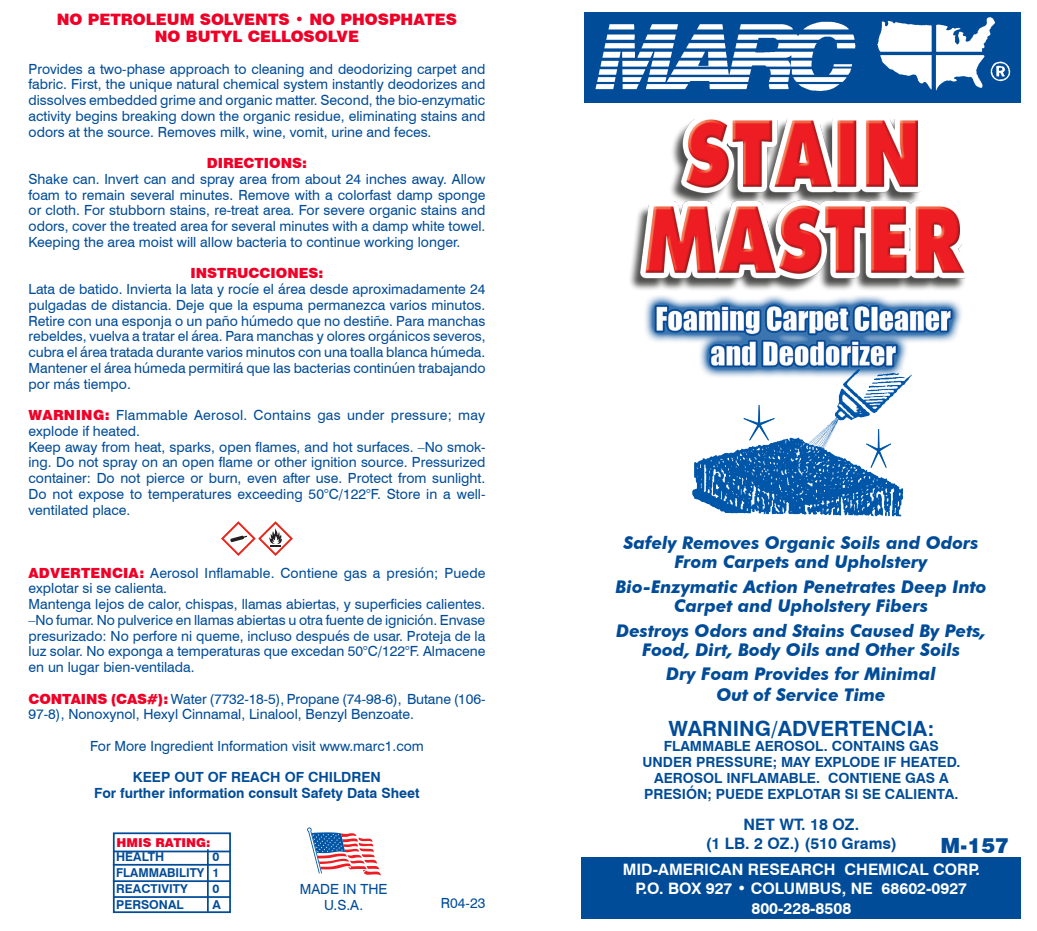
<style>
.page{position:relative;width:1037px;height:931px;background:#fff}
.page>*{position:absolute;margin:0;border:0;box-sizing:border-box;transform-origin:0 0}
.zcaution{font:700 21px "Swiss 721 BT";color:#014c98}
.CAUTION2{font:900 21px "Swiss 721 BT";color:#014c98}
.t1{font:italic 700 17.5px "Futura BT";color:#014c98}
.CAUTION2-2{font:700 15.75px "Swiss 721 BT";color:#fff}
.zbody{font:900 15.75px "Swiss 721 BT";color:#ef0027}
.t2{font:700 15.75px "Swiss 721 BT";color:#014c98}
.zbody-2{font:14px/15.8px "Swiss 721 BT";color:#014c98;text-align:justify}
.zcaution-2{font:700 14px "Swiss 721 BT";color:#014c98}
.zbody-3{font:14px/15.8px "Swiss 721 BT";letter-spacing:.02em;color:#014c98}
.zbody-4{font:700 14px "Swiss 721 BT";color:#014c98}
.zbody-5{font:900 14px "Swiss 721 BT";color:#ef0027}
.t3{font:700 12.25px "Swiss 721 BT";color:#014c98}
.t4{font:900 12.25px "Swiss 721 BT";color:#ef0027}
.s1{font-weight:900;color:#ef0027}
</style>
<div class="page">
<div style="left:582px;top:857px;width:439px;height:62px;background:#014c98"></div>
<img style="left:584px;top:13px;width:437px;height:90px">
<svg style="left:307px;top:827px;width:74px;height:48px"></svg>
<img style="left:630px;top:118px;width:337px;height:173px">
<img style="left:645px;top:295px;width:317px;height:60px">
<hr style="left:207px;top:849px;width:2px;height:63px;background:#014c98">
<hr style="left:113px;top:850px;width:118px;height:2px;background:#014c98">
<hr style="left:113px;top:896px;width:117px;height:2px;background:#014c98">
<hr style="left:113px;top:880px;width:117px;height:2px;background:#014c98">
<hr style="left:113px;top:864px;width:117px;height:2px;background:#014c98">
<div style="left:113px;top:832px;width:118px;height:81px;border:2px solid #014c98"></div>
<img style="left:692px;top:355px;width:220px;height:162px">
<svg style="left:221px;top:521px;width:72px;height:35px"></svg>
<p class="zbody" style="left:57px;top:9px;width:402px">NO PETROLEUM SOLVENTS • NO PHOSPHATES</p>
<p class="zbody" style="left:155px;top:27px;width:206px">NO BUTYL CELLOSOLVE</p>
<p class="zbody-2" style="left:29px;top:61px;width:458px">Provides a two-phase approach to cleaning and deodorizing carpet and fabric. First, the unique natural chemical system instantly deodorizes and dissolves embedded grime and organic matter. Second, the bio-enzymatic activity begins breaking down the organic residue, eliminating stains and odors at the source. Removes milk, wine, vomit, urine and feces.</p>
<p class="zbody-5" style="left:207px;top:155px;width:102px">DIRECTIONS:</p>
<p class="zbody-2" style="left:29px;top:171px;width:458px">Shake can. Invert can and spray area from about 24 inches away. Allow foam to remain several minutes. Remove with a colorfast damp sponge or cloth. For stubborn stains, re-treat area. For severe organic stains and odors, cover the treated area for several minutes with a damp white towel.<br>Keeping the area moist will allow bacteria to continue working longer.</p>
<p class="zbody-5" style="left:190px;top:265px;width:134px">INSTRUCCIONES:</p>
<p class="zbody-2" style="left:29px;top:281px;width:458px">Lata de batido. Invierta la lata y rocíe el área desde aproximadamente 24 pulgadas de distancia. Deje que la espuma permanezca varios minutos.<br>Retire con una esponja o un paño húmedo que no destiñe. Para manchas rebeldes, vuelva a tratar el área. Para manchas y olores orgánicos severos, cubra el área tratada durante varios minutos con una toalla blanca húmeda.<br>Mantener el área húmeda permitirá que las bacterias continúen trabajando por más tiempo.</p>
<p class="zbody-3" style="left:29px;top:407px;width:458px"><span class="s1">WARNING:</span> Flammable Aerosol. Contains gas under pressure; may explode if heated.</p>
<p class="zbody-2" style="left:29px;top:439px;width:458px">Keep away from heat, sparks, open flames, and hot surfaces. –No smok&shy;ing. Do not spray on an open flame or other ignition source. Pressurized container: Do not pierce or burn, even after use. Protect from sunlight.<br>Do not expose to temperatures exceeding 50°C/122°F. Store in a well&shy;ventilated place.</p>
<p class="zbody-2" style="left:29px;top:565px;width:458px"><span class="s1">ADVERTENCIA:</span> Aerosol Inflamable. Contiene gas a presión; Puede explotar si se calienta.</p>
<p class="zbody-2" style="left:29px;top:596px;width:458px">Mantenga lejos de calor, chispas, llamas abiertas, y superficies calientes. –No fumar. No pulverice en llamas abiertas u otra fuente de ignición. Envase presurizado: No perfore ni queme, incluso después de usar. Proteja de la luz solar. No exponga a temperaturas que excedan 50°C/122°F. Almacene en un lugar bien-ventilada.</p>
<p class="zbody-2" style="left:29px;top:691px;width:458px"><span class="s1">CONTAINS (CAS#):</span> Water (7732-18-5), Propane (74-98-6), Butane (106-<br>97-8), Nonoxynol, Hexyl Cinnamal, Linalool, Benzyl Benzoate.</p>
<p class="zbody-2" style="left:90px;top:738px;width:335px">For More Ingredient Information visit www.marc1.com</p>
<p class="zbody-4" style="left:133px;top:769px;width:250px">KEEP OUT OF REACH OF CHILDREN</p>
<p class="zbody-4" style="left:94px;top:785px;width:327px">For further information consult Safety Data Sheet</p>
<p class="t4" style="left:117px;top:835px;width:95px">HMIS RATING:</p>
<p class="t3" style="left:116px;top:850px;width:49px">HEALTH</p>
<p class="t3" style="left:212px;top:850px;width:8px">0</p>
<p class="t3" style="left:116px;top:865px;width:105px">FLAMMABILITY 1</p>
<p class="t3" style="left:116px;top:881px;width:73px">REACTIVITY</p>
<p class="t3" style="left:212px;top:881px;width:8px">0</p>
<p class="t3" style="left:116px;top:897px;width:69px">PERSONAL</p>
<p class="t3" style="left:212px;top:897px;width:10px">A</p>
<p class="zbody-2" style="left:300px;top:881px;width:89px">MADE IN THE</p>
<p class="zbody-2" style="left:324px;top:897px;width:41px">U.S.A.</p>
<p class="zbody-2" style="left:441px;top:895px;width:46px">R04-23</p>
<p class="t1" style="left:623px;top:532px;width:356px">Safely Removes Organic Soils and Odors</p>
<p class="t1" style="left:674px;top:552px;width:255px">From Carpets and Upholstery</p>
<p class="t1" style="left:616px;top:576px;width:372px">Bio-Enzymatic Action Penetrates Deep Into</p>
<p class="t1" style="left:674px;top:595px;width:255px">Carpet and Upholstery Fibers</p>
<p class="t1" style="left:616px;top:620px;width:371px">Destroys Odors and Stains Caused By Pets,</p>
<p class="t1" style="left:642px;top:639px;width:319px">Food, Dirt, Body Oils and Other Soils</p>
<p class="t1" style="left:666px;top:664px;width:271px">Dry Foam Provides for Minimal</p>
<p class="t1" style="left:716px;top:685px;width:171px">Out of Service Time</p>
<p class="zcaution" style="left:668px;top:715px;width:267px">WARNING/ADVERTENCIA:</p>
<p class="zcaution-2" style="left:664px;top:738px;width:276px">FLAMMABLE AEROSOL. CONTAINS GAS</p>
<p class="zcaution-2" style="left:642px;top:754px;width:319px">UNDER PRESSURE; MAY EXPLODE IF HEATED.</p>
<p class="zcaution-2" style="left:654px;top:769px;width:296px">AEROSOL INFLAMABLE. CONTIENE GAS A</p>
<p class="zcaution-2" style="left:644px;top:785px;width:316px">PRESIÓN; PUEDE EXPLOTAR SI SE CALIENTA.</p>
<p class="t2" style="left:743px;top:815px;width:117px">NET WT. 18 OZ.</p>
<p class="t2" style="left:706px;top:834px;width:193px">(1 LB. 2 OZ.) (510 Grams)</p>
<p class="CAUTION2" style="left:940px;top:833px;width:70px">M-157</p>
<p class="CAUTION2-2" style="left:623px;top:860px;width:359px">MID-AMERICAN RESEARCH CHEMICAL CORP.</p>
<p class="CAUTION2-2" style="left:635px;top:879px;width:333px">P.O. BOX 927 • COLUMBUS, NE 68602-0927</p>
<p class="CAUTION2-2" style="left:751px;top:898px;width:101px">800-228-8508</p>
</div>
